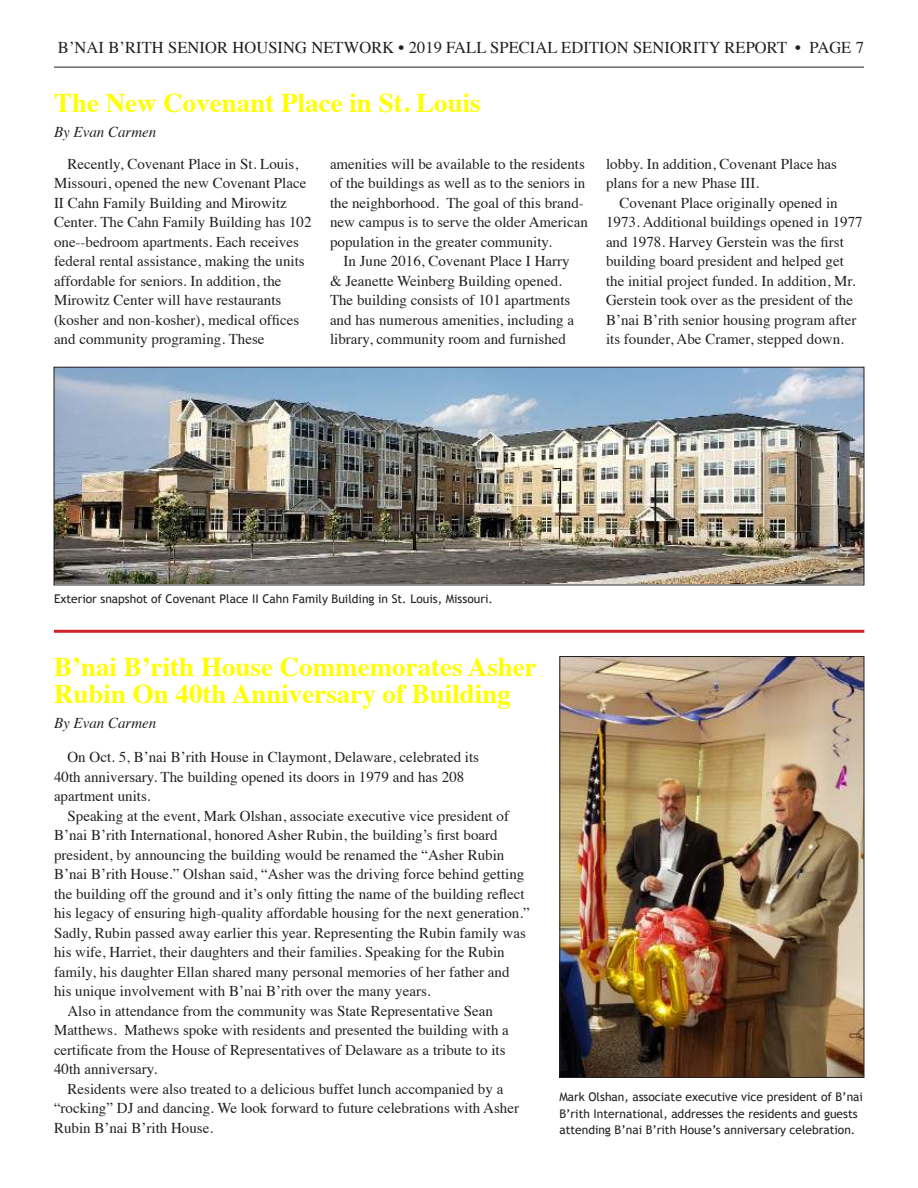
<style>
.page{position:relative;width:918px;height:1188px;background:#fff}
.page>*{position:absolute;margin:0;border:0;box-sizing:border-box;transform-origin:0 0}
.t1{font:700 27px/27px "Times";color:#ff0}
.t2{font:16.5px "Times";letter-spacing:.005em;color:#231f20}
.t3{font:15px/19.5px "Times";color:#231f20}
.t4{font:italic 15px "Times";color:#231f20}
.t5{font:12px/16.5px "Trebuchet MS";color:#231f20}
</style>
<div class="page">
<hr style="left:54px;top:67px;width:810px;height:1px;background:#231f20">
<img style="left:56px;top:369px;width:806px;height:214px">
<div style="left:54px;top:367px;width:810px;height:218px;border:1px solid #231f20"></div>
<hr style="left:54px;top:630px;width:810px;height:3px;background:#d1232a">
<img style="left:561px;top:658px;width:301px;height:418px">
<div style="left:559px;top:656px;width:305px;height:422px;border:1px solid #231f20"></div>
<p class="t2" style="left:58px;top:42px;width:807px">B’NAI B’RITH SENIOR HOUSING NETWORK • 2019 FALL SPECIAL EDITION SENIORITY REPORT • PAGE 7</p>
<h1 class="t1" style="left:54px;top:92px;width:428px">The New Covenant Place in St. Louis</h1>
<p class="t4" style="left:54px;top:126px;width:104px">By Evan Carmen</p>
<p class="t3" style="left:54px;top:156px;width:259px;text-indent:14px">Recently, Covenant Place in St. Louis, Missouri, opened the new Covenant Place II Cahn Family Building and Mirowitz Center. The Cahn Family Building has 102 one--bedroom apartments. Each receives federal rental assistance, making the units affordable for seniors. In addition, the Mirowitz Center will have restaurants (kosher and non-kosher), medical offices and community programing. These</p>
<p class="t3" style="left:330px;top:156px;width:259px">amenities will be available to the residents of the buildings as well as to the seniors in the neighborhood. The goal of this brand&shy;new campus is to serve the older American population in the greater community.</p>
<p class="t3" style="left:606px;top:156px;width:233px">lobby. In addition, Covenant Place has plans for a new Phase III.</p>
<p class="t3" style="left:606px;top:195px;width:258px;text-indent:14px">Covenant Place originally opened in 1973. Additional buildings opened in 1977 and 1978. Harvey Gerstein was the first building board president and helped get the initial project funded. In addition, Mr.<br>Gerstein took over as the president of the B’nai B’rith senior housing program after its founder, Abe Cramer, stepped down.</p>
<p class="t3" style="left:330px;top:253px;width:246px;text-indent:14px">In June 2016, Covenant Place I Harry &amp; Jeanette Weinberg Building opened.<br>The building consists of 101 apartments and has numerous amenities, including a library, community room and furnished</p>
<p class="t5" style="left:54px;top:591px;width:440px">Exterior snapshot of Covenant Place II Cahn Family Building in St. Louis, Missouri.</p>
<h1 class="t1" style="left:54px;top:656px;width:484px">B’nai B’rith House Commemorates Asher<br>Rubin On 40th Anniversary of Building</h1>
<p class="t4" style="left:54px;top:718px;width:104px">By Evan Carmen</p>
<p class="t3" style="left:54px;top:749px;width:427px;text-indent:14px">On Oct. 5, B’nai B’rith House in Claymont, Delaware, celebrated its<br>40th anniversary. The building opened its doors in 1979 and has 208 apartment units.</p>
<p class="t3" style="left:68px;top:807px;width:443px">Speaking at the event, Mark Olshan, associate executive vice president of</p>
<p class="t3" style="left:54px;top:824px;width:445px">B’nai B’rith International, honored Asher Rubin, the building’s first board</p>
<p class="t3" style="left:54px;top:846px;width:452px">president, by announcing the building would be renamed the “Asher Rubin</p>
<p class="t3" style="left:54px;top:866px;width:472px">B’nai B’rith House.” Olshan said, “Asher was the driving force behind getting</p>
<p class="t3" style="left:54px;top:882px;width:472px">the building off the ground and it’s only fitting the name of the building reflect</p>
<p class="t3" style="left:54px;top:905px;width:477px">his legacy of ensuring high-quality affordable housing for the next generation.”</p>
<p class="t3" style="left:54px;top:924px;width:473px">Sadly, Rubin passed away earlier this year. Representing the Rubin family was</p>
<p class="t3" style="left:54px;top:944px;width:452px">his wife, Harriet, their daughters and their families. Speaking for the Rubin</p>
<p class="t3" style="left:54px;top:963px;width:457px">family, his daughter Ellan shared many personal memories of her father and</p>
<p class="t3" style="left:54px;top:983px;width:378px">his unique involvement with B’nai B’rith over the many years.</p>
<p class="t3" style="left:68px;top:1002px;width:427px">Also in attendance from the community was State Representative Sean</p>
<p class="t3" style="left:54px;top:1022px;width:456px">Matthews. Mathews spoke with residents and presented the building with a</p>
<p class="t3" style="left:54px;top:1038px;width:453px">certificate from the House of Representatives of Delaware as a tribute to its</p>
<p class="t3" style="left:54px;top:1061px;width:105px">40th anniversary.</p>
<p class="t3" style="left:68px;top:1080px;width:437px">Residents were also treated to a delicious buffet lunch accompanied by a</p>
<p class="t3" style="left:54px;top:1100px;width:467px">“rocking” DJ and dancing. We look forward to future celebrations with Asher</p>
<p class="t3" style="left:54px;top:1119px;width:161px">Rubin B’nai B’rith House.</p>
<p class="t5" style="left:559px;top:1089px;width:305px">Mark Olshan, associate executive vice president of B’nai<br>B’rith International, addresses the residents and guests attending B’nai B’rith House’s anniversary celebration.</p>
</div>
